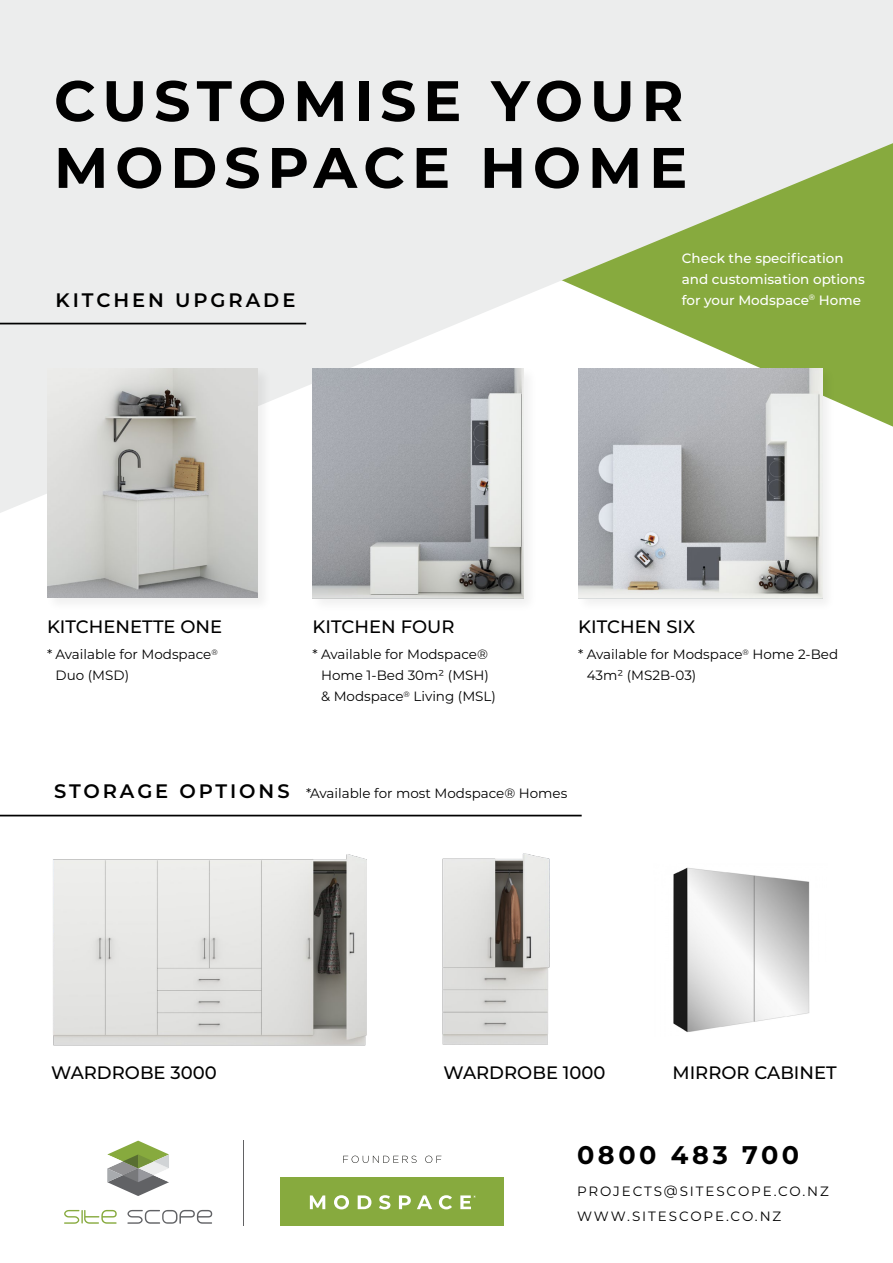
<style>
.page{position:relative;width:893px;height:1263px;background:#fff}
.page>*{position:absolute;margin:0;border:0;box-sizing:border-box;transform-origin:0 0}
.t1{font:700 57px/66.8px "Montserrat";letter-spacing:.12em;color:#000}
.t2{font:700 25.5px "Montserrat";letter-spacing:.14em;color:#000}
.t3{font:600 19.5px "Montserrat";letter-spacing:.15em;color:#000}
.t4{font:500 18px "Montserrat";color:#000}
.t5{font:13.5px/21px "Montserrat";color:#000}
.t6{font:500 13.5px/21px "Montserrat";color:#fff}
.t7{font:13.5px/25.5px "Montserrat";letter-spacing:.14em;color:#000}
</style>
<div class="page">
<svg style="left:0;top:0;width:893px;height:513px;background:#e0e6d8"></svg>
<hr style="left:0;top:323px;width:306px;height:1px;background:#000">
<hr style="left:0;top:815px;width:582px;height:1px;background:#000">
<div style="left:576px;top:366px;width:260px;height:247px;background:#000;opacity:.06"></div>
<img style="left:578px;top:368px;width:244px;height:230px">
<div style="left:310px;top:366px;width:229px;height:247px;background:#000;opacity:.06"></div>
<img style="left:313px;top:368px;width:211px;height:230px">
<div style="left:45px;top:366px;width:227px;height:246px;background:#f6f6f6"></div>
<img style="left:47px;top:368px;width:211px;height:230px">
<img style="left:53px;top:854px;width:314px;height:192px">
<img style="left:442px;top:853px;width:108px;height:192px">
<img style="left:673px;top:867px;width:137px;height:165px">
<hr style="left:243px;top:1140px;width:1px;height:85px;background:#626264">
<div style="left:280px;top:1177px;width:224px;height:48px;background:#87aa3e"></div>
<svg style="left:343px;top:1155px;width:98px;height:8px"></svg>
<svg style="left:310px;top:1195px;width:15px;height:14px"></svg>
<svg style="left:334px;top:1195px;width:15px;height:14px"></svg>
<svg style="left:358px;top:1195px;width:13px;height:14px"></svg>
<svg style="left:379px;top:1195px;width:11px;height:14px"></svg>
<svg style="left:399px;top:1195px;width:12px;height:14px"></svg>
<svg style="left:417px;top:1195px;width:15px;height:14px"></svg>
<svg style="left:439px;top:1195px;width:13px;height:14px"></svg>
<svg style="left:460px;top:1195px;width:16px;height:14px"></svg>
<svg style="left:127px;top:1210px;width:85px;height:14px"></svg>
<svg style="left:64px;top:1210px;width:53px;height:14px"></svg>
<svg style="left:107px;top:1140px;width:62px;height:56px"></svg>
<p class="t1" style="left:54px;top:65px;width:635px">CUSTOMISE YOUR<br>MODSPACE HOME</p>
<p class="t3" style="left:56px;top:286px;width:241px">KITCHEN UPGRADE</p>
<p class="t6" style="left:682px;top:247px;width:184px">Check the specification and customisation options for your Modspace<sup>®</sup> Home</p>
<p class="t4" style="left:47px;top:614px;width:177px">KITCHENETTE ONE</p>
<p class="t5" style="left:56px;top:643px;width:164px;text-indent:-9px">* Available for Modspace<sup>®<br></sup>Duo (MSD)</p>
<p class="t4" style="left:313px;top:614px;width:143px">KITCHEN FOUR</p>
<p class="t4" style="left:578px;top:614px;width:118px">KITCHEN SIX</p>
<p class="t5" style="left:321px;top:643px;width:176px;text-indent:-9px">* Available for Modspace®<br>Home 1-Bed 30m² (MSH) &amp; Modspace<sup>®</sup> Living (MSL)</p>
<p class="t5" style="left:587px;top:643px;width:253px;text-indent:-9px">* Available for Modspace<sup>®</sup> Home 2-Bed<br>43m² (MS2B-03)</p>
<p class="t3" style="left:54px;top:777px;width:237px">STORAGE OPTIONS</p>
<p class="t5" style="left:306px;top:782px;width:263px">*Available for most Modspace® Homes</p>
<p class="t4" style="left:51px;top:1060px;width:167px">WARDROBE 3000</p>
<p class="t4" style="left:443px;top:1060px;width:164px">WARDROBE 1000</p>
<p class="t4" style="left:672px;top:1060px;width:166px">MIRROR CABINET</p>
<p class="t2" style="left:577px;top:1136px;width:224px">0800 483 700</p>
<p class="t7" style="left:577px;top:1178px;width:253px">PROJECTS@SITESCOPE.CO.NZ<br>WWW.SITESCOPE.CO.NZ</p>
</div>
